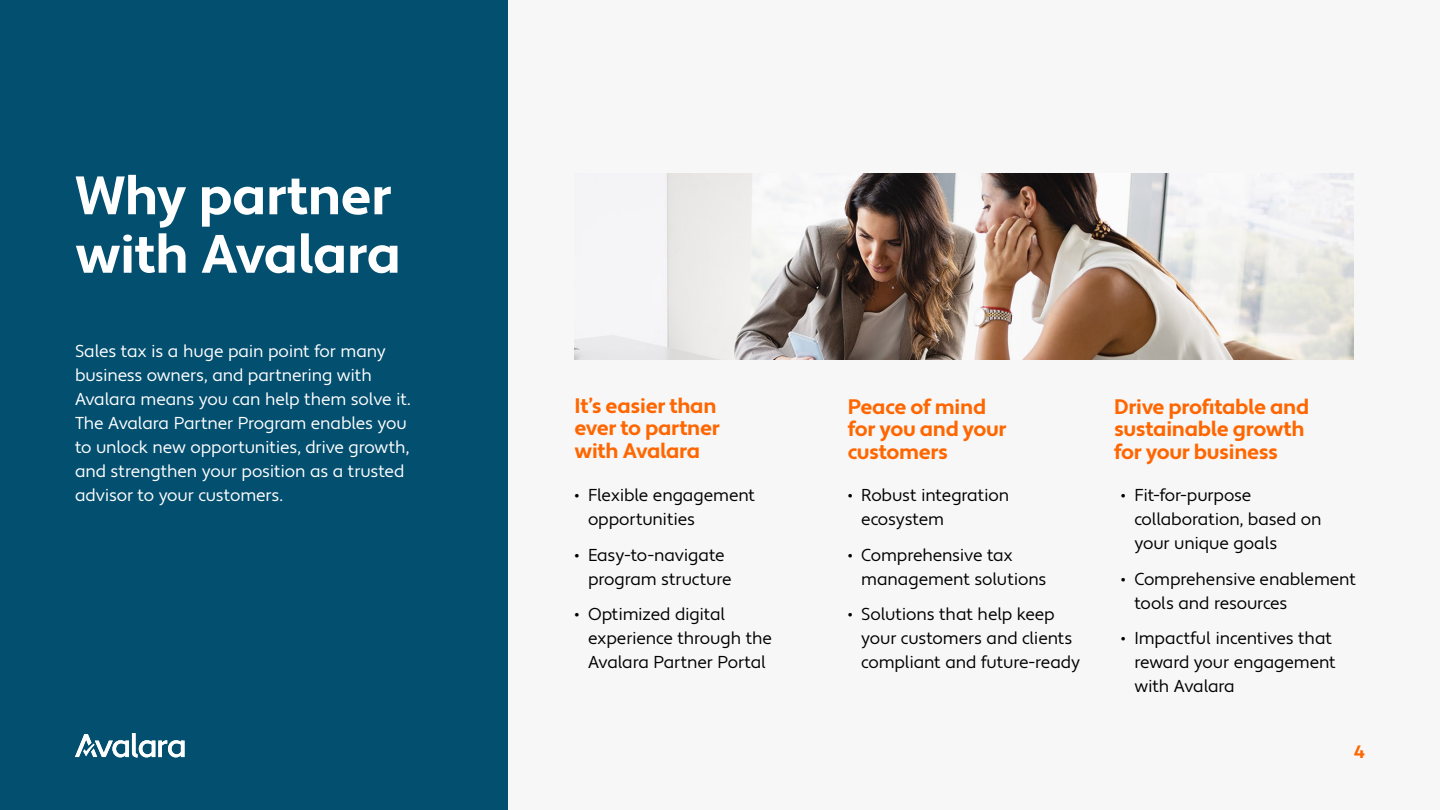
<style>
.page{position:relative;width:1440px;height:810px;background:#034f70}
.page>*{position:absolute;margin:0;border:0;box-sizing:border-box;transform-origin:0 0}
.t1{font:700 54px/58.5px "Apertura";letter-spacing:-.02em;color:#fff}
.t2{font:700 21px/22.5px "Apertura";letter-spacing:-.02em;color:#f60}
.t3{font:700 18px "Apertura";color:#f60}
.t4{font:17.25px/24px "Apertura";letter-spacing:-.01em;color:#000}
.t5{font:17.25px/24px "Apertura";letter-spacing:-.01em;color:#fff}
</style>
<div class="page">
<div style="left:508px;top:0;width:932px;height:810px;background:#f7f7f7"></div>
<svg style="left:75px;top:733px;width:110px;height:24px"></svg>
<img style="left:574px;top:174px;width:779px;height:185px">
<h1 class="t1" style="left:75px;top:168px;width:328px">Why partner with Avalara</h1>
<p class="t5" style="left:75px;top:340px;width:337px">Sales tax is a huge pain point for many business owners, and partnering with Avalara means you can help them solve it.<br>The Avalara Partner Program enables you to unlock new opportunities, drive growth, and strengthen your position as a trusted advisor to your customers.</p>
<p class="t2" style="left:574px;top:395px;width:147px">It’s easier than ever to partner with Avalara</p>
<p class="t4" style="left:588px;top:484px;width:169px;text-indent:-14px">• Flexible engagement opportunities</p>
<p class="t4" style="left:588px;top:543px;width:145px;text-indent:-14px">• Easy-to-navigate program structure</p>
<p class="t4" style="left:588px;top:602px;width:186px;text-indent:-14px">• Optimized digital experience through the<br>Avalara Partner Portal</p>
<p class="t2" style="left:848px;top:396px;width:160px">Peace of mind for you and your customers</p>
<p class="t4" style="left:861px;top:484px;width:149px;text-indent:-14px">• Robust integration ecosystem</p>
<p class="t4" style="left:861px;top:543px;width:187px;text-indent:-14px">• Comprehensive tax management solutions</p>
<p class="t4" style="left:861px;top:602px;width:220px;text-indent:-14px">• Solutions that help keep your customers and clients compliant and future-ready</p>
<p class="t2" style="left:1114px;top:396px;width:196px">Drive profitable and sustainable growth for your business</p>
<p class="t4" style="left:1134px;top:484px;width:189px;text-indent:-14px">• Fit-for-purpose collaboration, based on your unique goals</p>
<p class="t4" style="left:1134px;top:567px;width:223px;text-indent:-14px">• Comprehensive enablement tools and resources</p>
<p class="t4" style="left:1134px;top:626px;width:203px;text-indent:-14px">• Impactful incentives that reward your engagement with Avalara</p>
<p class="t3" style="left:1354px;top:740px;width:13px">4</p>
</div>
